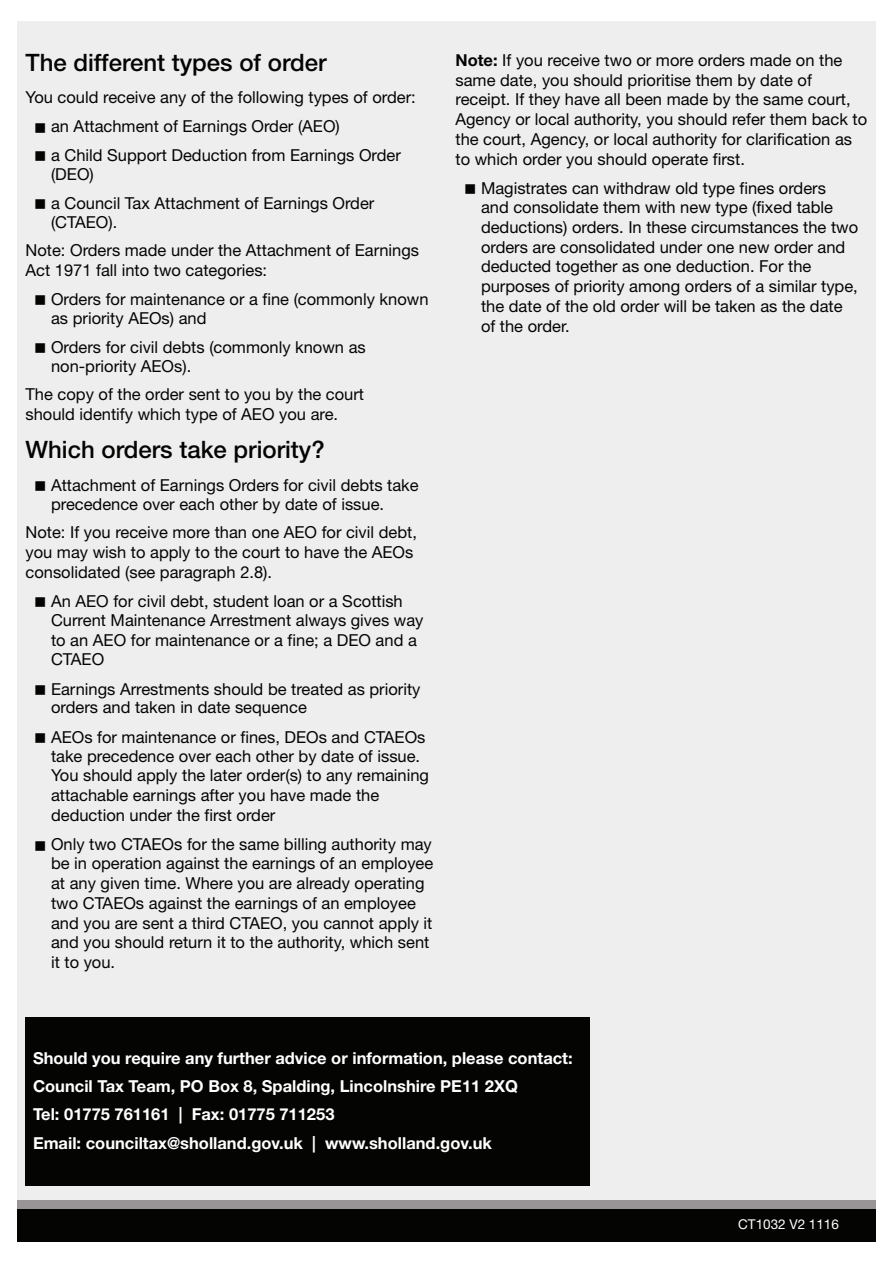
<style>
.page{position:relative;width:893px;height:1263px;background:#fff}
.page>*{position:absolute;margin:0;border:0;box-sizing:border-box;transform-origin:0 0}
.t1{font:500 24px "Helvetica Neue";color:#040503}
.t2{font:16.5px/19.6px "Helvetica Neue";color:#040503}
.t3{font:700 16.5px/28.3px "Helvetica Neue";color:#fff}
.t4{font:13.5px "Helvetica Neue";color:#fff}
.s1{font-weight:700}
</style>
<div class="page">
<div style="left:17px;top:21px;width:859px;height:1195px;background:#eeeeef"></div>
<div style="left:17px;top:1200px;width:859px;height:42px;background:#999596"></div>
<div style="left:17px;top:1209px;width:859px;height:33px;background:#040503"></div>
<div style="left:26px;top:1018px;width:564px;height:168px;background:#040503"></div>
<h1 class="t1" style="left:26px;top:54px;width:303px">The different types of order</h1>
<p class="t2" style="left:26px;top:89px;width:392px">You could receive any of the following types of order:</p>
<p class="t2" style="left:34px;top:118px;width:307px">■ an Attachment of Earnings Order (AEO)</p>
<p class="t2" style="left:51px;top:147px;width:351px;line-height:18.9px;text-indent:-17px">■ a Child Support Deduction from Earnings Order (DEO)</p>
<p class="t2" style="left:51px;top:195px;width:325px;line-height:18.9px;text-indent:-17px">■ a Council Tax Attachment of Earnings Order (CTAEO).</p>
<p class="t2" style="left:26px;top:242px;width:395px">Note: Orders made under the Attachment of Earnings<br>Act 1971 fall into two categories:</p>
<p class="t2" style="left:51px;top:291px;width:379px;line-height:18.9px;text-indent:-17px">■ Orders for maintenance or a fine (commonly known as priority AEOs) and</p>
<p class="t2" style="left:51px;top:339px;width:316px;line-height:18.9px;text-indent:-17px">■ Orders for civil debts (commonly known as non-priority AEOs).</p>
<p class="t2" style="left:26px;top:386px;width:340px">The copy of the order sent to you by the court should identify which type of AEO you are.</p>
<h1 class="t1" style="left:26px;top:441px;width:301px">Which orders take priority?</h1>
<p class="t2" style="left:51px;top:477px;width:369px;line-height:18.9px;text-indent:-17px">■ Attachment of Earnings Orders for civil debts take precedence over each other by date of issue.</p>
<p class="t2" style="left:26px;top:524px;width:393px">Note: If you receive more than one AEO for civil debt, you may wish to apply to the court to have the AEOs consolidated (see paragraph 2.8).</p>
<p class="t2" style="left:51px;top:593px;width:374px;text-indent:-17px">■ An AEO for civil debt, student loan or a Scottish Current Maintenance Arrestment always gives way to an AEO for maintenance or a fine; a DEO and a CTAEO</p>
<p class="t2" style="left:51px;top:681px;width:371px;line-height:18.9px;text-indent:-17px">■ Earnings Arrestments should be treated as priority orders and taken in date sequence</p>
<p class="t2" style="left:51px;top:729px;width:380px;text-indent:-17px">■ AEOs for maintenance or fines, DEOs and CTAEOs take precedence over each other by date of issue.<br>You should apply the later order(s) to any remaining attachable earnings after you have made the deduction under the first order</p>
<p class="t2" style="left:51px;top:836px;width:384px;text-indent:-17px">■ Only two CTAEOs for the same billing authority may be in operation against the earnings of an employee at any given time. Where you are already operating two CTAEOs against the earnings of an employee and you are sent a third CTAEO, you cannot apply it and you should return it to the authority, which sent it to you.</p>
<p class="t2" style="left:455px;top:52px;width:413px"><span class="s1">Note:</span> If you receive two or more orders made on the same date, you should prioritise them by date of receipt. If they have all been made by the same court, Agency or local authority, you should refer them back to the court, Agency, or local authority for clarification as to which order you should operate first.</p>
<p class="t2" style="left:481px;top:180px;width:379px;text-indent:-17px">■ Magistrates can withdraw old type fines orders<br>and consolidate them with new type (fixed table deductions) orders. In these circumstances the two orders are consolidated under one new order and deducted together as one deduction. For the purposes of priority among orders of a similar type, the date of the old order will be taken as the date of the order.</p>
<p class="t3" style="left:33px;top:1045px;width:541px">Should you require any further advice or information, please contact:<br>Council Tax Team, PO Box 8, Spalding, Lincolnshire PE11 2XQ<br>Tel: 01775 761161 | Fax: 01775 711253<br>Email: counciltax@sholland.gov.uk | www.sholland.gov.uk</p>
<p class="t4" style="left:738px;top:1219px;width:102px">CT1032 V2 1116</p>
</div>
